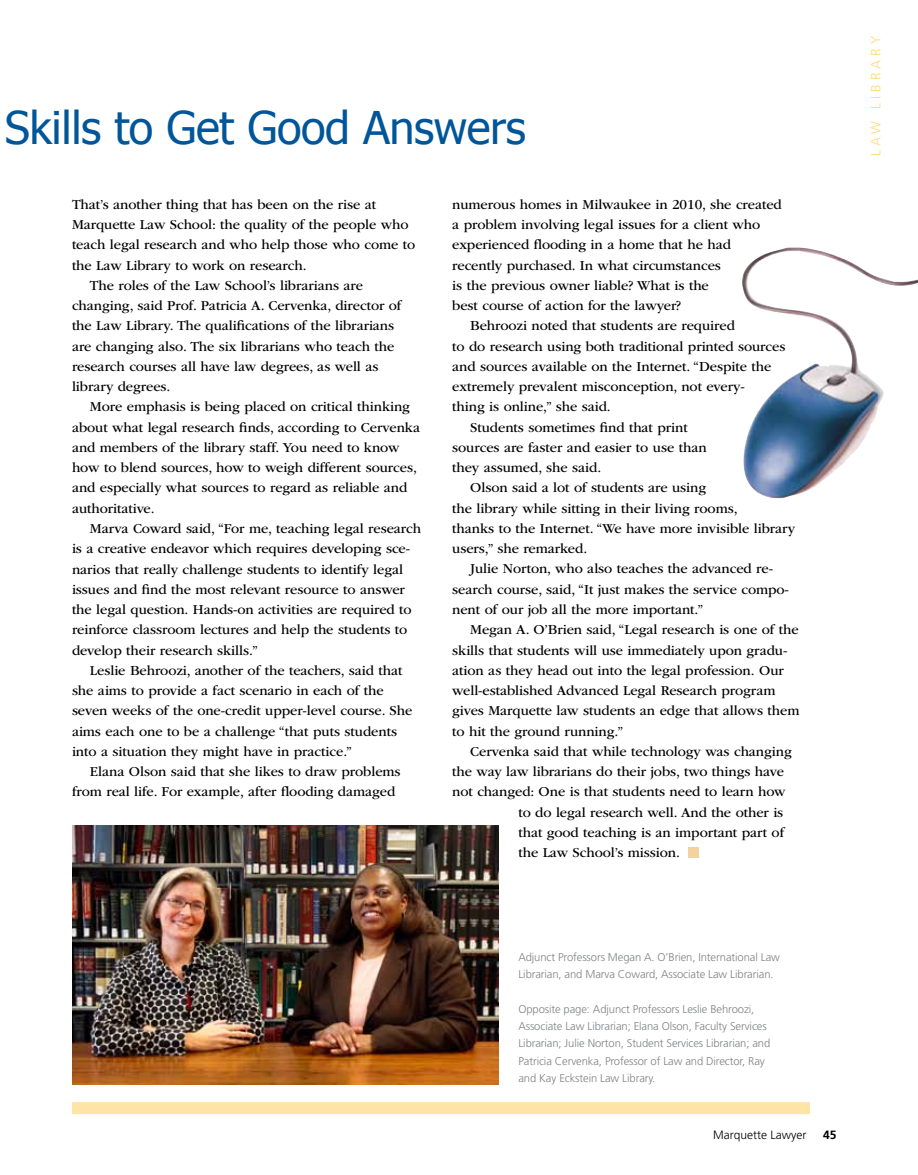
<style>
.page{position:relative;width:918px;height:1175px;background:#fff}
.page>*{position:absolute;margin:0;border:0;box-sizing:border-box;transform-origin:0 0}
.t1{font:45px "Tahoma";letter-spacing:-.01em;color:#005699}
.t2{font:14.25px "ITC Garamond Std";letter-spacing:-.005em;color:#000}
.t3{font:300 13.5px "Frutiger";color:#ffd97d}
.t4{font:300 12px "Frutiger";color:#000}
.t5{font:700 12px "Frutiger";color:#000}
.t6{font:300 11.25px/17.2px "Frutiger";letter-spacing:-.01em;color:#808285}
</style>
<div class="page">
<div style="left:72px;top:1102px;width:738px;height:12px;background:#ffe4a8"></div>
<div style="left:688px;top:847px;width:10px;height:10px;background:#f4d29e"></div>
<img style="left:72px;top:825px;width:426px;height:259px">
<img style="left:742px;top:247px;width:176px;height:251px">
<h1 class="t1" style="left:5px;top:97px;width:522px">Skills to Get Good Answers</h1>
<p class="t2" style="left:72px;top:197px;width:306px">That’s another thing that has been on the rise at</p>
<p class="t2" style="left:72px;top:217px;width:338px">Marquette Law School: the quality of the people who</p>
<p class="t2" style="left:72px;top:237px;width:345px">teach legal research and who help those who come to</p>
<p class="t2" style="left:72px;top:257px;width:236px">the Law Library to work on research.</p>
<p class="t2" style="left:90px;top:278px;width:275px">The roles of the Law School’s librarians are</p>
<p class="t2" style="left:72px;top:298px;width:331px">changing, said Prof. Patricia A. Cervenka, director of</p>
<p class="t2" style="left:72px;top:318px;width:324px">the Law Library. The qualifications of the librarians</p>
<p class="t2" style="left:72px;top:338px;width:324px">are changing also. The six librarians who teach the</p>
<p class="t2" style="left:72px;top:359px;width:308px">research courses all have law degrees, as well as</p>
<p class="t2" style="left:72px;top:379px;width:100px">library degrees.</p>
<p class="t2" style="left:90px;top:399px;width:322px">More emphasis is being placed on critical thinking</p>
<p class="t2" style="left:72px;top:419px;width:350px">about what legal research finds, according to Cervenka</p>
<p class="t2" style="left:72px;top:440px;width:329px">and members of the library staff. You need to know</p>
<p class="t2" style="left:72px;top:460px;width:346px">how to blend sources, how to weigh different sources,</p>
<p class="t2" style="left:72px;top:480px;width:337px">and especially what sources to regard as reliable and</p>
<p class="t2" style="left:72px;top:500px;width:84px">authoritative.</p>
<p class="t2" style="left:90px;top:520px;width:333px">Marva Coward said, “For me, teaching legal research</p>
<p class="t2" style="left:72px;top:541px;width:340px">is a creative endeavor which requires developing sce-</p>
<p class="t2" style="left:72px;top:561px;width:333px">narios that really challenge students to identify legal</p>
<p class="t2" style="left:72px;top:581px;width:334px">issues and find the most relevant resource to answer</p>
<p class="t2" style="left:72px;top:601px;width:341px">the legal question. Hands-on activities are required to</p>
<p class="t2" style="left:72px;top:622px;width:337px">reinforce classroom lectures and help the students to</p>
<p class="t2" style="left:72px;top:642px;width:187px">develop their research skills.”</p>
<p class="t2" style="left:90px;top:662px;width:314px">Leslie Behroozi, another of the teachers, said that</p>
<p class="t2" style="left:72px;top:682px;width:313px">she aims to provide a fact scenario in each of the</p>
<p class="t2" style="left:72px;top:703px;width:342px">seven weeks of the one-credit upper-level course. She</p>
<p class="t2" style="left:72px;top:723px;width:327px">aims each one to be a challenge “that puts students</p>
<p class="t2" style="left:72px;top:743px;width:282px">into a situation they might have in practice.”</p>
<p class="t2" style="left:90px;top:763px;width:312px">Elana Olson said that she likes to draw problems</p>
<p class="t2" style="left:72px;top:784px;width:325px">from real life. For example, after flooding damaged</p>
<p class="t2" style="left:452px;top:196px;width:331px">numerous homes in Milwaukee in 2010, she created</p>
<p class="t2" style="left:452px;top:217px;width:310px">a problem involving legal issues for a client who</p>
<p class="t2" style="left:452px;top:237px;width:280px">experienced flooding in a home that he had</p>
<p class="t2" style="left:452px;top:257px;width:270px">recently purchased. In what circumstances</p>
<p class="t2" style="left:452px;top:277px;width:258px">is the previous owner liable? What is the</p>
<p class="t2" style="left:452px;top:298px;width:230px">best course of action for the lawyer?</p>
<p class="t2" style="left:470px;top:318px;width:266px">Behroozi noted that students are required</p>
<p class="t2" style="left:452px;top:338px;width:335px">to do research using both traditional printed sources</p>
<p class="t2" style="left:452px;top:358px;width:321px">and sources available on the Internet. “Despite the</p>
<p class="t2" style="left:452px;top:379px;width:294px">extremely prevalent misconception, not every-</p>
<p class="t2" style="left:452px;top:399px;width:160px">thing is online,” she said.</p>
<p class="t2" style="left:470px;top:419px;width:219px">Students sometimes find that print</p>
<p class="t2" style="left:452px;top:439px;width:256px">sources are faster and easier to use than</p>
<p class="t2" style="left:452px;top:460px;width:150px">they assumed, she said.</p>
<p class="t2" style="left:470px;top:480px;width:238px">Olson said a lot of students are using</p>
<p class="t2" style="left:452px;top:500px;width:287px">the library while sitting in their living rooms,</p>
<p class="t2" style="left:452px;top:520px;width:345px">thanks to the Internet. “We have more invisible library</p>
<p class="t2" style="left:452px;top:541px;width:137px">users,” she remarked.</p>
<p class="t2" style="left:470px;top:561px;width:304px">Julie Norton, who also teaches the advanced re-</p>
<p class="t2" style="left:452px;top:581px;width:338px">search course, said, “It just makes the service compo-</p>
<p class="t2" style="left:452px;top:601px;width:253px">nent of our job all the more important.”</p>
<p class="t2" style="left:470px;top:622px;width:330px">Megan A. O’Brien said, “Legal research is one of the</p>
<p class="t2" style="left:452px;top:642px;width:337px">skills that students will use immediately upon gradu-</p>
<p class="t2" style="left:452px;top:662px;width:333px">ation as they head out into the legal profession. Our</p>
<p class="t2" style="left:452px;top:682px;width:325px">well-established Advanced Legal Research program</p>
<p class="t2" style="left:452px;top:703px;width:349px">gives Marquette law students an edge that allows them</p>
<p class="t2" style="left:452px;top:723px;width:173px">to hit the ground running.”</p>
<p class="t2" style="left:470px;top:743px;width:323px">Cervenka said that while technology was changing</p>
<p class="t2" style="left:452px;top:763px;width:333px">the way law librarians do their jobs, two things have</p>
<p class="t2" style="left:452px;top:784px;width:335px">not changed: One is that students need to learn how</p>
<p class="t2" style="left:518px;top:804px;width:266px">to do legal research well. And the other is</p>
<p class="t2" style="left:518px;top:824px;width:267px">that good teaching is an important part of</p>
<p class="t2" style="left:518px;top:844px;width:163px">the Law School’s mission.</p>
<p class="t3" style="left:868px;top:156px;width:120px;rotate:-90deg">law L ibrary</p>
<p class="t6" style="left:518px;top:948px;width:263px">Adjunct Professors Megan A. O’Brien, International Law<br>Librarian, and Marva Coward, Associate Law Librarian.</p>
<p class="t6" style="left:518px;top:1000px;width:253px">Opposite page: Adjunct Professors Leslie Behroozi, Associate Law Librarian; Elana Olson, Faculty Services Librarian; Julie Norton, Student Services Librarian; and Patricia Cervenka, Professor of Law and Director, Ray and Kay Eckstein Law Library.</p>
<p class="t4" style="left:713px;top:1128px;width:95px">Marquette Lawyer</p>
<p class="t5" style="left:823px;top:1128px;width:15px">45</p>
</div>
